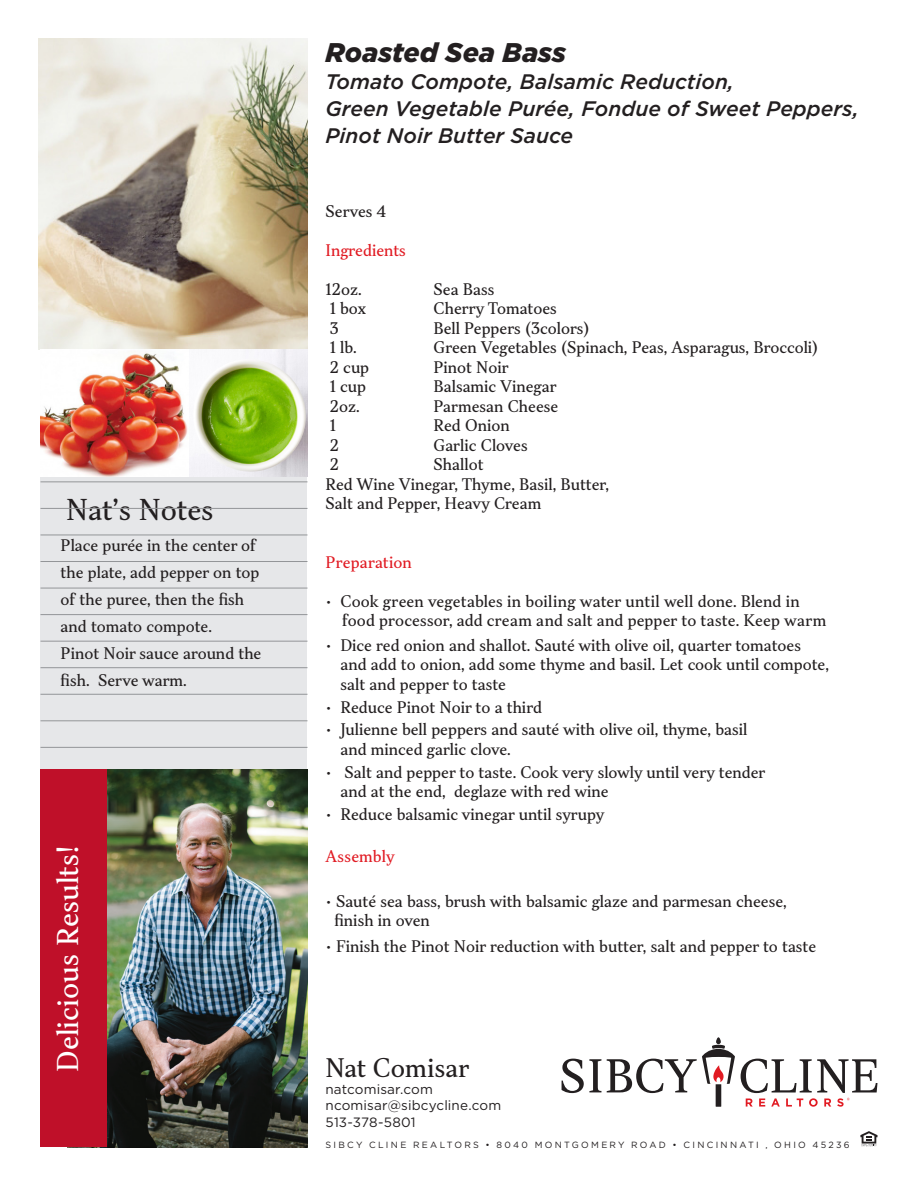
<style>
.page{position:relative;width:918px;height:1188px;background:#fff}
.page>*{position:absolute;margin:0;border:0;box-sizing:border-box;transform-origin:0 0}
.t1{font:27px "TT Jenevers";color:#fff}
.t2{font:italic 900 27px "Gotham";color:#231f20}
.t3{font:27px "TT Jenevers";color:#231f20}
.t4{font:24px "TT Jenevers";color:#231f20}
.t5{font:italic 500 21px/27px "Gotham";color:#231f20}
.Subhead{font:15px/19.5px "TT Jenevers";color:#231f20}
.Subhead-2{font:15px "TT Jenevers";color:#e11b23}
.t6{font:13.5px "Gotham";letter-spacing:.01em;color:#231f20}
.t7{font:9px "Gotham";letter-spacing:.255em;color:#231f20}
</style>
<div class="page">
<div style="left:40px;top:40px;width:268px;height:1108px;background:#e6e7e9"></div>
<img style="left:107px;top:770px;width:201px;height:377px">
<div style="left:40px;top:770px;width:67px;height:378px;background:#bf1029"></div>
<hr style="left:40px;top:482px;width:268px;height:1px;background:#939598">
<hr style="left:40px;top:508px;width:268px;height:1px;background:#939598">
<hr style="left:40px;top:535px;width:268px;height:1px;background:#939598">
<hr style="left:40px;top:561px;width:268px;height:1px;background:#939598">
<hr style="left:40px;top:588px;width:268px;height:1px;background:#939598">
<hr style="left:40px;top:614px;width:268px;height:1px;background:#939598">
<hr style="left:40px;top:641px;width:268px;height:1px;background:#939598">
<hr style="left:40px;top:667px;width:268px;height:1px;background:#939598">
<hr style="left:40px;top:694px;width:268px;height:1px;background:#939598">
<hr style="left:40px;top:721px;width:268px;height:1px;background:#939598">
<hr style="left:40px;top:747px;width:268px;height:1px;background:#939598">
<svg style="left:562px;top:1059px;width:39px;height:34px"></svg>
<svg style="left:607px;top:1037px;width:128px;height:70px"></svg>
<svg style="left:741px;top:1059px;width:137px;height:48px"></svg>
<svg style="left:860px;top:1131px;width:17px;height:15px"></svg>
<img style="left:39px;top:38px;width:269px;height:312px">
<img style="left:40px;top:350px;width:149px;height:127px">
<img style="left:189px;top:350px;width:119px;height:127px">
<p class="t3" style="left:66px;top:493px;width:149px">Nat’s Notes</p>
<p class="Subhead" style="left:61px;top:532px;width:202px;line-height:27px">Place purée in the center of the plate, add pepper on top of the puree, then the fish and tomato compote.<br>Pinot Noir sauce around the fish. Serve warm.</p>
<p class="t1" style="left:50px;top:1072px;width:228px;rotate:-90deg">Delicious Results!</p>
<p class="t2" style="left:326px;top:34px;width:242px">Roasted Sea Bass</p>
<p class="t5" style="left:326px;top:68px;width:535px">Tomato Compote, Balsamic Reduction,<br>Green Vegetable Purée, Fondue of Sweet Peppers,<br>Pinot Noir Butter Sauce</p>
<p class="Subhead" style="left:326px;top:201px;width:62px">Serves 4</p>
<p class="Subhead-2" style="left:326px;top:240px;width:82px">Ingredients</p>
<p class="Subhead" style="left:326px;top:279px;width:38px">12oz.</p>
<p class="Subhead" style="left:434px;top:279px;width:62px">Sea Bass</p>
<p class="Subhead" style="left:330px;top:299px;width:38px">1 box</p>
<p class="Subhead" style="left:434px;top:299px;width:125px">Cherry Tomatoes</p>
<p class="Subhead" style="left:330px;top:318px;width:11px">3</p>
<p class="Subhead" style="left:434px;top:318px;width:158px">Bell Peppers (3colors)</p>
<p class="Subhead" style="left:330px;top:338px;width:29px">1 lb.</p>
<p class="Subhead" style="left:434px;top:338px;width:386px">Green Vegetables (Spinach, Peas, Asparagus, Broccoli)</p>
<p class="Subhead" style="left:330px;top:357px;width:41px">2 cup</p>
<p class="Subhead" style="left:434px;top:357px;width:77px">Pinot Noir</p>
<p class="Subhead" style="left:330px;top:377px;width:38px">1 cup</p>
<p class="Subhead" style="left:434px;top:377px;width:124px">Balsamic Vinegar</p>
<p class="Subhead" style="left:330px;top:396px;width:31px">2oz.</p>
<p class="Subhead" style="left:434px;top:396px;width:126px">Parmesan Cheese</p>
<p class="Subhead" style="left:330px;top:416px;width:8px">1</p>
<p class="Subhead" style="left:434px;top:416px;width:78px">Red Onion</p>
<p class="Subhead" style="left:330px;top:435px;width:11px">2</p>
<p class="Subhead" style="left:434px;top:435px;width:96px">Garlic Cloves</p>
<p class="Subhead" style="left:330px;top:455px;width:11px">2</p>
<p class="Subhead" style="left:434px;top:455px;width:52px">Shallot</p>
<p class="Subhead" style="left:326px;top:474px;width:285px">Red Wine Vinegar, Thyme, Basil, Butter,<br>Salt and Pepper, Heavy Cream</p>
<p class="Subhead-2" style="left:326px;top:552px;width:88px">Preparation</p>
<p class="Subhead" style="left:342px;top:591px;width:486px;text-indent:-17px">• Cook green vegetables in boiling water until well done. Blend in food processor, add cream and salt and pepper to taste. Keep warm</p>
<p class="Subhead" style="left:340px;top:636px;width:490px;text-indent:-15px">• Dice red onion and shallot. Sauté with olive oil, quarter tomatoes and add to onion, add some thyme and basil. Let cook until compote, salt and pepper to taste</p>
<p class="Subhead" style="left:326px;top:698px;width:218px">• Reduce Pinot Noir to a third</p>
<p class="Subhead" style="left:340px;top:720px;width:409px;text-indent:-15px">• Julienne bell peppers and sauté with olive oil, thyme, basil and minced garlic clove.</p>
<p class="Subhead" style="left:340px;top:763px;width:426px;text-indent:-15px">• Salt and pepper to taste. Cook very slowly until very tender and at the end, deglaze with red wine</p>
<p class="Subhead" style="left:326px;top:805px;width:280px">• Reduce balsamic vinegar until syrupy</p>
<p class="Subhead-2" style="left:326px;top:847px;width:71px">Assembly</p>
<p class="Subhead" style="left:334px;top:891px;width:454px;text-indent:-9px">• Sauté sea bass, brush with balsamic glaze and parmesan cheese, finish in oven</p>
<p class="Subhead" style="left:326px;top:937px;width:492px">• Finish the Pinot Noir reduction with butter, salt and pepper to taste</p>
<p class="t4" style="left:326px;top:1052px;width:146px">Nat Comisar</p>
<p class="t6" style="left:326px;top:1080px;width:109px">natcomisar.com</p>
<p class="t6" style="left:326px;top:1097px;width:177px">ncomisar@sibcycline.com</p>
<p class="t6" style="left:326px;top:1113px;width:92px">513-378-5801</p>
<p class="t7" style="left:326px;top:1139px;width:526px">SIBCY CLINE REALTORS • 8040 MONTGOMERY ROAD • CINCINNATI , OHIO 45236</p>
</div>
